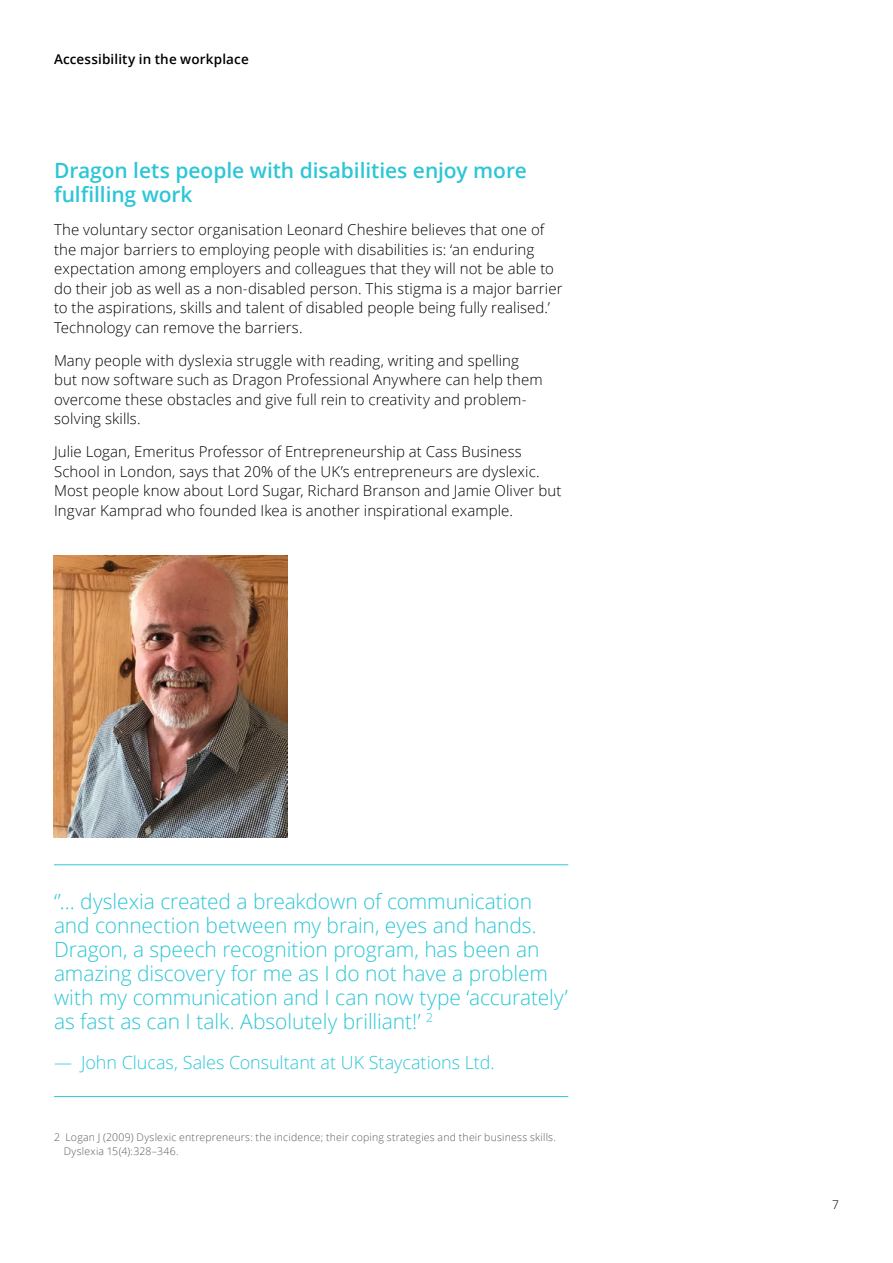
<style>
.page{position:relative;width:893px;height:1263px;background:#fff}
.page>*{position:absolute;margin:0;border:0;box-sizing:border-box;transform-origin:0 0}
.t1{font:300 21px/24px "Open Sans";letter-spacing:-.005em;color:#2dc6d6}
.t2{font:600 21px/24px "Open Sans";letter-spacing:-.005em;color:#2dc6d6}
.t3{font:300 18px "Open Sans";letter-spacing:-.005em;color:#2dc6d6}
.t4{font:300 15px/19.5px "Open Sans";letter-spacing:.005em;color:#000}
.t5{font:600 13.5px "Open Sans";letter-spacing:.01em;color:#000}
.t6{font:300 12px "Open Sans";color:#000}
.t7{font:300 10.5px/13.5px "Open Sans";letter-spacing:.02em;color:#58595b}
</style>
<div class="page">
<hr style="left:54px;top:864px;width:514px;height:1px;background:#2dc6d6">
<hr style="left:54px;top:1096px;width:514px;height:1px;background:#2dc6d6">
<img style="left:53px;top:555px;width:234px;height:283px">
<p class="t5" style="left:54px;top:50px;width:196px">Accessibility in the workplace</p>
<h1 class="t2" style="left:54px;top:158px;width:475px">Dragon lets people with disabilities enjoy more fulfilling work</h1>
<p class="t4" style="left:54px;top:219px;width:510px">The voluntary sector organisation Leonard Cheshire believes that one of the major barriers to employing people with disabilities is: ‘an enduring expectation among employers and colleagues that they will not be able to do their job as well as a non-disabled person. This stigma is a major barrier to the aspirations, skills and talent of disabled people being fully realised.’ Technology can remove the barriers.</p>
<p class="t4" style="left:54px;top:350px;width:490px">Many people with dyslexia struggle with reading, writing and spelling but now software such as Dragon Professional Anywhere can help them overcome these obstacles and give full rein to creativity and problem&shy;solving skills.</p>
<p class="t4" style="left:54px;top:441px;width:509px">Julie Logan, Emeritus Professor of Entrepreneurship at Cass Business School in London, says that 20% of the UK’s entrepreneurs are dyslexic.<br>Most people know about Lord Sugar, Richard Branson and Jamie Oliver but Ingvar Kamprad who founded Ikea is another inspirational example.</p>
<p class="t1" style="left:54px;top:888px;width:515px">‘’… dyslexia created a breakdown of communication and connection between my brain, eyes and hands.<br>Dragon, a speech recognition program, has been an amazing discovery for me as I do not have a problem with my communication and I can now type ‘accurately’ as fast as can I talk. Absolutely brilliant!’ <sup>2</sup></p>
<p class="t3" style="left:54px;top:1050px;width:442px">— John Clucas, Sales Consultant at UK Staycations Ltd.</p>
<p class="t7" style="left:64px;top:1130px;width:494px;text-indent:-10px">2 Logan J (2009) Dyslexic entrepreneurs: the incidence; their coping strategies and their business skills.<br>Dyslexia 15(4):328–346.</p>
<p class="t6" style="left:832px;top:1196px;width:8px">7</p>
</div>
